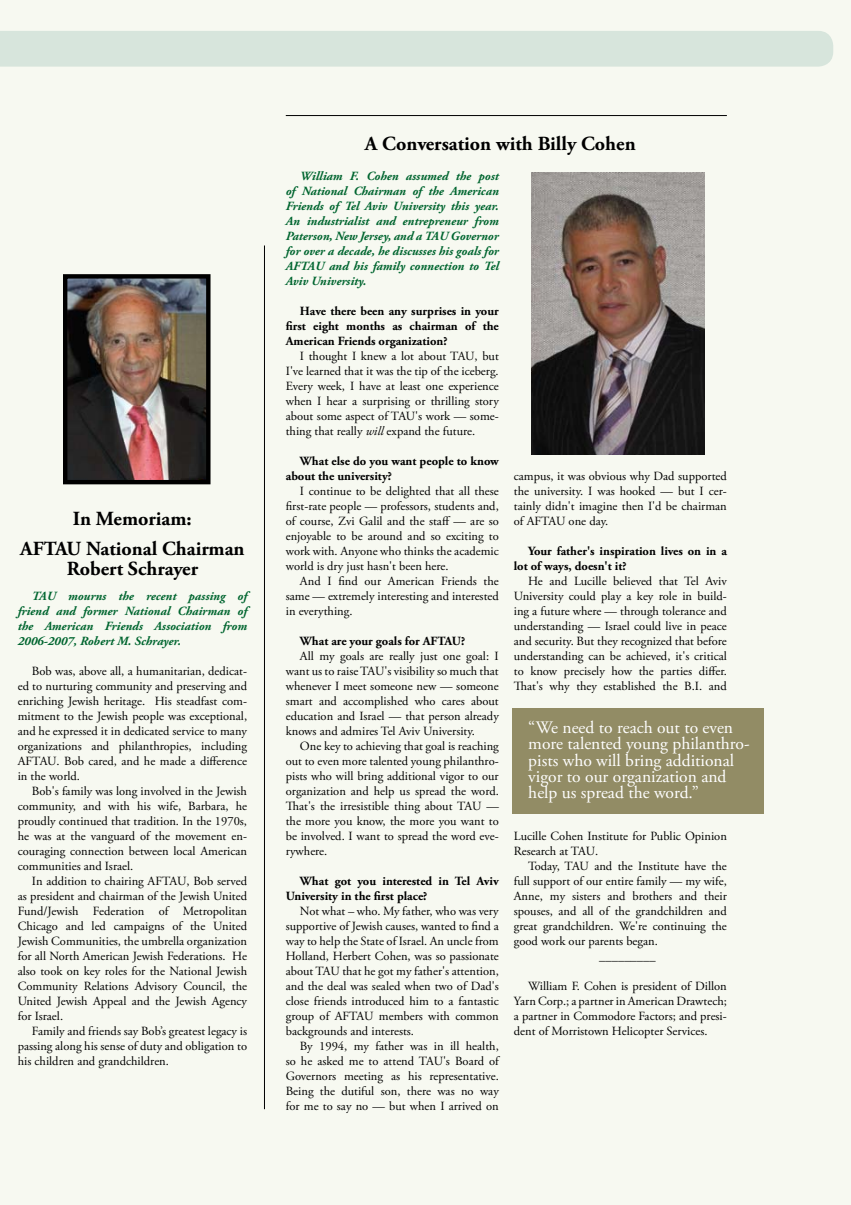
<style>
.page{position:relative;width:851px;height:1205px;background:#fff}
.page>*{position:absolute;margin:0;border:0;box-sizing:border-box;transform-origin:0 0}
.t1{font:700 20px/30px "Adobe Garamond Pro";color:#000;text-align:center}
.t2{font:17.5px/16.2px "Adobe Garamond Pro";color:#fff}
.t3{font:12.5px/15px "Adobe Garamond Pro";color:#000;text-align:justify}
.t4{font:italic 700 12.5px/15px "Adobe Garamond Pro";color:#00652f;text-align:justify}
.t5{font:700 12.5px/15px "Adobe Garamond Pro";color:#000}
.s1{font-style:italic}
</style>
<div class="page">
<div style="left:0;top:0;width:850px;height:1205px;background:#f7f9f1"></div>
<div style="left:0;top:31px;width:833px;height:36px;background:#d7e5dc"></div>
<img style="left:531px;top:173px;width:173px;height:281px">
<img style="left:68px;top:279px;width:137px;height:200px">
<div style="left:63px;top:274px;width:147px;height:210px;border:4px solid #000"></div>
<hr style="left:286px;top:115px;width:440px;height:1px;background:#000">
<hr style="left:264px;top:245px;width:1px;height:864px;background:#000">
<div style="left:512px;top:708px;width:252px;height:106px;background:#928c65"></div>
<h1 class="t1" style="left:20px;top:504px;width:226px">In Memoriam:<br>AFTAU National Chairman</h1>
<h1 class="t1" style="left:67px;top:554px;width:133px">Robert Schrayer</h1>
<p class="t4" style="left:18px;top:589px;width:231px;text-indent:14px">TAU mourns the recent passing of friend and former National Chairman of the American Friends Association from 2006-2007, Robert M. Schrayer.</p>
<p class="t3" style="left:18px;top:664px;width:231px;text-indent:14px">Bob was, above all, a humanitarian, dedicat&shy;ed to nurturing community and preserving and enriching Jewish heritage. His steadfast com&shy;mitment to the Jewish people was exceptional, and he expressed it in dedicated service to many organizations and philanthropies, including AFTAU. Bob cared, and he made a difference in the world.</p>
<p class="t3" style="left:18px;top:784px;width:231px;text-indent:14px">Bob's family was long involved in the Jewish community, and with his wife, Barbara, he proudly continued that tradition. In the 1970s, he was at the vanguard of the movement en&shy;couraging connection between local American communities and Israel.</p>
<p class="t3" style="left:18px;top:874px;width:231px;text-indent:14px">In addition to chairing AFTAU, Bob served as president and chairman of the Jewish United Fund/Jewish Federation of Metropolitan Chicago and led campaigns of the United Jewish Communities, the umbrella organization for all North American Jewish Federations. He also took on key roles for the National Jewish Community Relations Advisory Council, the United Jewish Appeal and the Jewish Agency for Israel.</p>
<p class="t3" style="left:18px;top:1024px;width:231px;text-indent:14px">Family and friends say Bob’s greatest legacy is passing along his sense of duty and obligation to his children and grandchildren.</p>
<h1 class="t1" style="left:365px;top:129px;width:272px">A Conversation with Billy Cohen</h1>
<p class="t4" style="left:286px;top:169px;width:214px;text-indent:14px">William F. Cohen assumed the post of National Chairman of the American Friends of Tel Aviv University this year.<br>An industrialist and entrepreneur from Paterson, New Jersey, and a TAU Governor for over a decade, he discusses his goals for AFTAU and his family connection to Tel Aviv University.</p>
<p class="t5" style="left:286px;top:304px;width:214px;text-align:justify;text-indent:14px">Have there been any surprises in your first eight months as chairman of the American Friends organization?</p>
<p class="t3" style="left:286px;top:349px;width:214px;text-indent:14px">I thought I knew a lot about TAU, but I've learned that it was the tip of the iceberg.<br>Every week, I have at least one experience when I hear a surprising or thrilling story about some aspect of TAU's work — some&shy;thing that really <span class="s1">will</span> expand the future.</p>
<p class="t5" style="left:286px;top:454px;width:214px;text-indent:14px">What else do you want people to know about the university?</p>
<p class="t3" style="left:286px;top:484px;width:214px;text-indent:14px">I continue to be delighted that all these first-rate people — professors, students and, of course, Zvi Galil and the staff — are so enjoyable to be around and so exciting to work with. Anyone who thinks the academic world is dry just hasn't been here.</p>
<p class="t3" style="left:286px;top:574px;width:214px;text-indent:14px">And I find our American Friends the same — extremely interesting and interested in everything.</p>
<p class="t5" style="left:300px;top:634px;width:167px">What are your goals for AFTAU?</p>
<p class="t3" style="left:286px;top:649px;width:214px;text-indent:14px">All my goals are really just one goal: I want us to raise TAU's visibility so much that whenever I meet someone new — someone smart and accomplished who cares about education and Israel — that person already knows and admires Tel Aviv University.</p>
<p class="t3" style="left:286px;top:739px;width:214px;text-indent:14px">One key to achieving that goal is reaching out to even more talented young philanthro&shy;pists who will bring additional vigor to our organization and help us spread the word.<br>That's the irresistible thing about TAU — the more you know, the more you want to be involved. I want to spread the word eve&shy;rywhere.</p>
<p class="t5" style="left:286px;top:874px;width:214px;text-indent:14px">What got you interested in Tel Aviv<br>University in the first place?</p>
<p class="t3" style="left:286px;top:904px;width:214px;text-indent:14px">Not what – who. My father, who was very supportive of Jewish causes, wanted to find a way to help the State of Israel. An uncle from Holland, Herbert Cohen, was so passionate about TAU that he got my father's attention, and the deal was sealed when two of Dad's close friends introduced him to a fantastic group of AFTAU members with common backgrounds and interests.</p>
<p class="t3" style="left:286px;top:1039px;width:214px;text-indent:14px">By 1994, my father was in ill health, so he asked me to attend TAU's Board of Governors meeting as his representative.<br>Being the dutiful son, there was no way for me to say no — but when I arrived on</p>
<p class="t3" style="left:513px;top:469px;width:214px">campus, it was obvious why Dad supported the university. I was hooked — but I cer&shy;tainly didn't imagine then I'd be chairman of AFTAU one day.</p>
<p class="t5" style="left:513px;top:544px;width:214px;text-indent:14px">Your father's inspiration lives on in a lot of ways, doesn't it?</p>
<p class="t3" style="left:513px;top:574px;width:214px;text-indent:14px">He and Lucille believed that Tel Aviv University could play a key role in build&shy;ing a future where — through tolerance and understanding — Israel could live in peace and security. But they recognized that before understanding can be achieved, it's critical to know precisely how the parties differ.<br>That's why they established the B.I. and</p>
<h2 class="t2" style="left:528px;top:720px;width:223px">“We need to reach out to even more talented young philanthro&shy;pists who will bring additional vigor to our organization and help us spread the word.”</h2>
<p class="t3" style="left:513px;top:829px;width:214px">Lucille Cohen Institute for Public Opinion<br>Research at TAU.</p>
<p class="t3" style="left:528px;top:859px;width:200px">Today, TAU and the Institute have the</p>
<p class="t3" style="left:513px;top:874px;width:214px">full support of our entire family — my wife,</p>
<p class="t3" style="left:513px;top:889px;width:214px">Anne, my sisters and brothers and their</p>
<p class="t3" style="left:513px;top:904px;width:214px">spouses, and all of the grandchildren and</p>
<p class="t3" style="left:513px;top:919px;width:214px">great grandchildren. We're continuing the</p>
<p class="t3" style="left:513px;top:934px;width:145px">good work our parents began.</p>
<p class="t3" style="left:599px;top:949px;width:58px">_________</p>
<p class="t3" style="left:513px;top:979px;width:214px;text-indent:14px">William F. Cohen is president of Dillon Yarn Corp.; a partner in American Drawtech; a partner in Commodore Factors; and presi&shy;dent of Morristown Helicopter Services.</p>
</div>
